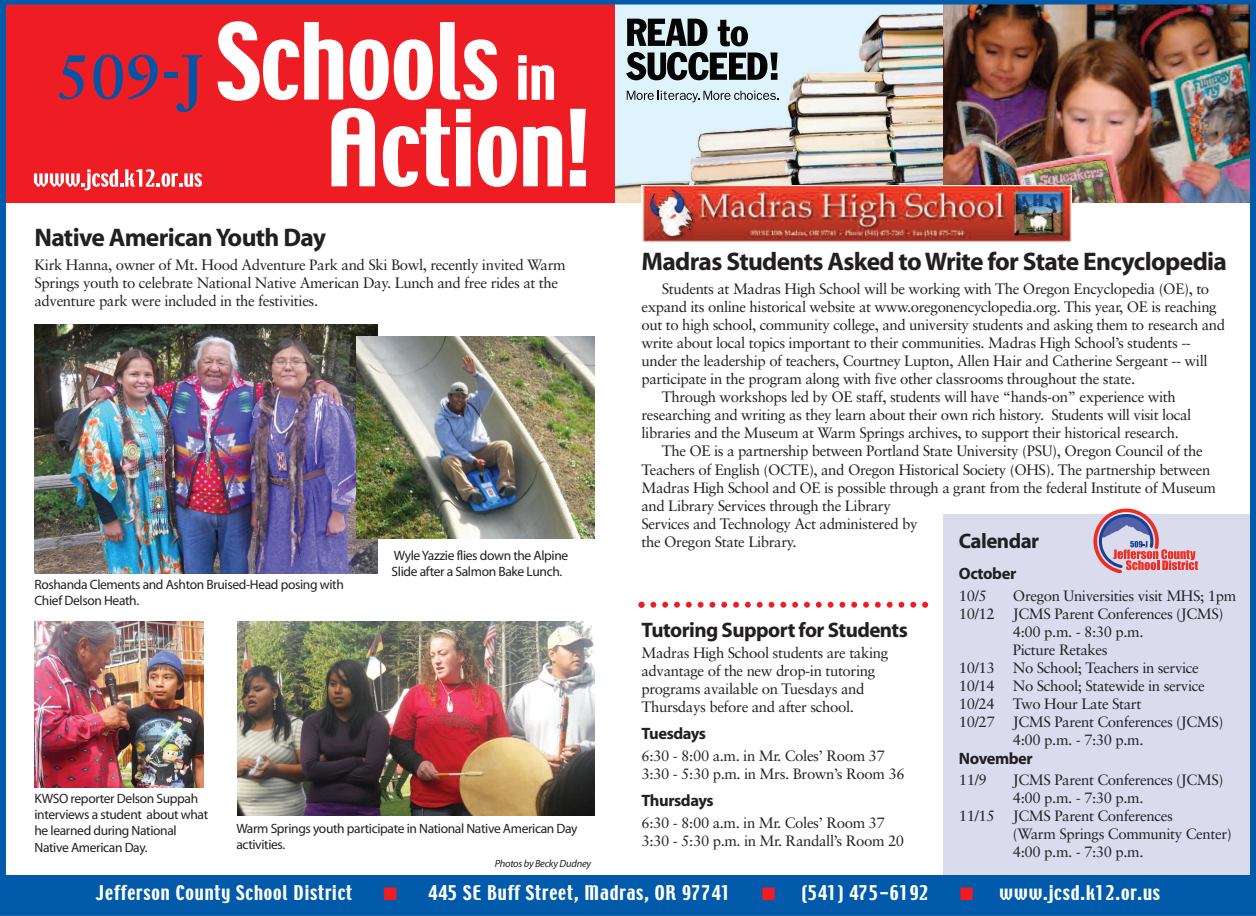
<style>
.page{position:relative;width:1256px;height:916px;background:#fff}
.page>*{position:absolute;margin:0;border:0;box-sizing:border-box;transform-origin:0 0}
.t1{font:700 25.5px "Myriad";letter-spacing:-.025em;color:#231f20}
.t2{font:700 21px "Myriad";letter-spacing:-.025em;color:#231f20}
.t3{font:18px "Techno";letter-spacing:.05em;color:#fff}
.t4{font:700 16.5px "Myriad";letter-spacing:-.025em;color:#231f20}
.t5{font:15px/18px "Sabon";letter-spacing:-.025em;color:#231f20}
.t6{font:13.5px/16.2px "Myriad";letter-spacing:-.025em;color:#231f20}
.t7{font:italic 10.5px "Myriad";letter-spacing:-.025em;color:#231f20}
.s1{color:#ee1d23}
</style>
<div class="page">
<img style="left:0;top:0;width:1256px;height:915px">
<h1 class="t1" style="left:34px;top:228px;width:293px">Native AmericanYouth Day</h1>
<p class="t5" style="left:34px;top:257px;width:532px">Kirk Hanna, owner of Mt. Hood Adventure Park and Ski Bowl, recently invited Warm<br>Springs youth to celebrate National Native American Day. Lunch and free rides at the adventure park were included in the festivities.</p>
<p class="t6" style="left:34px;top:577px;width:311px">Roshanda Clements and Ashton Bruised-Head posing with<br>Chief Delson Heath.</p>
<p class="t6" style="left:391px;top:548px;width:178px">WyleYazzie flies down the Alpine<br>Slide after a Salmon Bake Lunch.</p>
<p class="t6" style="left:34px;top:791px;width:175px">KWSO reporter Delson Suppah interviews a student about what he learned during National<br>Native American Day.</p>
<p class="t6" style="left:236px;top:821px;width:343px">Warm Springs youth participate in National Native American Day activities.</p>
<p class="t7" style="left:495px;top:858px;width:98px">Photos by Becky Dudney</p>
<h1 class="t1" style="left:641px;top:252px;width:587px">Madras Students Asked toWrite for State Encyclopedia</h1>
<p class="t5" style="left:662px;top:281px;width:549px">Students at Madras High School will be working with The Oregon Encyclopedia (OE), to</p>
<p class="t5" style="left:641px;top:299px;width:577px">expand its online historical website at www.oregonencyclopedia.org. This year, OE is reaching</p>
<p class="t5" style="left:641px;top:317px;width:585px">out to high school, community college, and university students and asking them to research and</p>
<p class="t5" style="left:641px;top:335px;width:551px">write about local topics important to their communities. Madras High School’s students --</p>
<p class="t5" style="left:641px;top:353px;width:567px">under the leadership of teachers, Courtney Lupton, Allen Hair and Catherine Sergeant -- will</p>
<p class="t5" style="left:641px;top:371px;width:495px">participate in the program along with five other classrooms throughout the state.</p>
<p class="t5" style="left:661px;top:389px;width:515px">Through workshops led by OE staff, students will have “hands-on” experience with</p>
<p class="t5" style="left:641px;top:407px;width:551px">researching and writing as they learn about their own rich history. Students will visit local</p>
<p class="t5" style="left:641px;top:425px;width:539px">libraries and the Museum at Warm Springs archives, to support their historical research.</p>
<p class="t5" style="left:661px;top:443px;width:542px">The OE is a partnership between Portland State University (PSU), Oregon Council of the</p>
<p class="t5" style="left:641px;top:461px;width:570px">Teachers of English (OCTE), and Oregon Historical Society (OHS). The partnership between</p>
<p class="t5" style="left:641px;top:479px;width:576px">Madras High School and OE is possible through a grant from the federal Institute of Museum</p>
<p class="t5" style="left:641px;top:497px;width:251px">and Library Services through the Library</p>
<p class="t5" style="left:641px;top:515px;width:277px">Services and Technology Act administered by</p>
<p class="t5" style="left:641px;top:533px;width:157px">the Oregon State Library.</p>
<h2 class="t2" style="left:958px;top:533px;width:82px">Calendar</h2>
<p class="t4" style="left:958px;top:567px;width:59px">October</p>
<p class="t5" style="left:958px;top:587px;width:30px">10/5</p>
<p class="t5" style="left:1012px;top:587px;width:225px">Oregon Universities visit MHS; 1pm</p>
<p class="t5" style="left:958px;top:605px;width:266px">10/12 JCMS Parent Conferences (JCMS)</p>
<p class="t5" style="left:1012px;top:623px;width:132px">4:00 p.m. - 8:30 p.m.</p>
<p class="t5" style="left:1012px;top:641px;width:96px">Picture Retakes</p>
<p class="t5" style="left:958px;top:659px;width:241px">10/13 No School; Teachers in service</p>
<p class="t5" style="left:958px;top:677px;width:247px">10/14 No School; Statewide in service</p>
<p class="t5" style="left:959px;top:695px;width:184px">10/24 Two Hour Late Start</p>
<p class="t5" style="left:959px;top:713px;width:266px">10/27 JCMS Parent Conferences (JCMS)</p>
<p class="t5" style="left:1013px;top:731px;width:132px">4:00 p.m. - 7:30 p.m.</p>
<p class="t4" style="left:958px;top:751px;width:75px">November</p>
<p class="t5" style="left:958px;top:771px;width:30px">11/9</p>
<p class="t5" style="left:1012px;top:771px;width:212px">JCMS Parent Conferences (JCMS)</p>
<p class="t5" style="left:1012px;top:789px;width:132px">4:00 p.m. - 7:30 p.m.</p>
<p class="t5" style="left:958px;top:808px;width:215px">11/15 JCMS Parent Conferences</p>
<p class="t5" style="left:1012px;top:826px;width:220px">(Warm Springs Community Center)</p>
<p class="t5" style="left:1012px;top:844px;width:132px">4:00 p.m. - 7:30 p.m.</p>
<h2 class="t2" style="left:641px;top:621px;width:268px">Tutoring Support for Students</h2>
<p class="t5" style="left:641px;top:645px;width:248px">Madras High School students are taking advantage of the new drop-in tutoring programs available on Tuesdays and Thursdays before and after school.</p>
<p class="t4" style="left:641px;top:727px;width:66px">Tuesdays</p>
<p class="t5" style="left:641px;top:747px;width:265px">6:30 - 8:00 a.m. in Mr. Coles’ Room 37<br>3:30 - 5:30 p.m. in Mrs. Brown’s Room 36</p>
<p class="t4" style="left:641px;top:794px;width:74px">Thursdays</p>
<p class="t5" style="left:641px;top:814px;width:264px">6:30 - 8:00 a.m. in Mr. Coles’ Room 37<br>3:30 - 5:30 p.m. in Mr. Randall’s Room 20</p>
<p class="t3" style="left:96px;top:882px;width:258px">Jefferson County School District</p>
<p class="t3" style="left:383px;top:882px;width:348px"><span class="s1">■</span> 445 SE Buff Street, Madras, OR 97741</p>
<p class="t3" style="left:761px;top:882px;width:168px"><span class="s1">■</span> (541) 475-6192</p>
<p class="t3" style="left:959px;top:882px;width:202px"><span class="s1">■</span> www.jcsd.k12.or.us</p>
</div>
